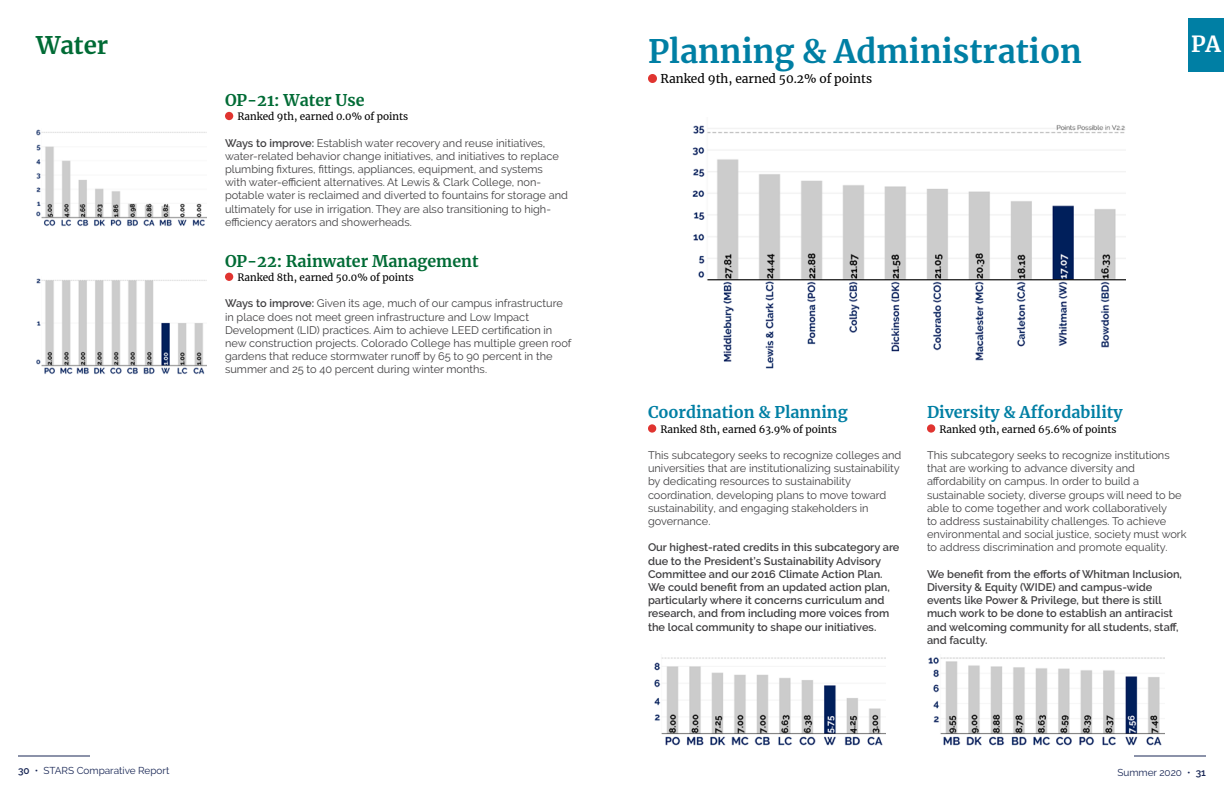
<style>
.page{position:relative;width:1224px;height:792px;background:#fff}
.page>*{position:absolute;margin:0;border:0;box-sizing:border-box;transform-origin:0 0}
.t1{font:700 32px "Merriweather";color:#007fa4}
.t2{font:700 24px "Merriweather";color:#006b35}
.t3{font:700 22px "Merriweather";color:#fff}
.t4{font:700 16px "Merriweather";color:#007fa4}
.t5{font:700 16px "Merriweather";color:#006b35}
.t6{font:12px "Merriweather";color:#000}
.t7{font:11px/13.2px "Raleway";color:#414042}
.t8{font:600 11px/13.2px "Raleway";color:#414042}
.t9{font:10px "Merriweather";color:#000}
.t10{font:10px "Raleway";color:#192755}
.s1{font-weight:600}
</style>
<div class="page">
<div style="left:225px;top:112px;width:8px;height:8px;background:#e03430;border-radius:50%"></div>
<div style="left:225px;top:273px;width:8px;height:8px;background:#e03430;border-radius:50%"></div>
<img style="left:37px;top:129px;width:169px;height:98px">
<img style="left:37px;top:278px;width:169px;height:96px">
<div style="left:648px;top:74px;width:9px;height:9px;background:#e03430;border-radius:50%"></div>
<img style="left:692px;top:125px;width:433px;height:244px">
<img style="left:654px;top:657px;width:231px;height:89px">
<img style="left:928px;top:657px;width:236px;height:89px">
<div style="left:648px;top:424px;width:8px;height:9px;background:#e03430;border-radius:50%"></div>
<div style="left:927px;top:424px;width:8px;height:9px;background:#e03430;border-radius:50%"></div>
<div style="left:1188px;top:18px;width:36px;height:54px;background:#007fa4"></div>
<hr style="left:1134px;top:756px;width:72px;height:1px;background:#192755">
<hr style="left:18px;top:756px;width:72px;height:1px;background:#192755">
<h2 class="t2" style="left:36px;top:29px;width:74px">Water</h2>
<h3 class="t5" style="left:225px;top:89px;width:141px">OP-21: Water Use</h3>
<p class="t9" style="left:238px;top:110px;width:172px">Ranked 9th, earned 0.0% of points</p>
<p class="t7" style="left:225px;top:136px;width:345px"><span class="s1">Ways to improve:</span> Establish water recovery and reuse initiatives, water-related behavior change initiatives, and initiatives to replace plumbing fixtures, fittings, appliances, equipment, and systems<br>with water-efficient alternatives. At Lewis &amp; Clark College, non&shy;potable water is reclaimed and diverted to fountains for storage and ultimately for use in irrigation. They are also transitioning to high&shy;efficiency aerators and showerheads.</p>
<h3 class="t5" style="left:225px;top:250px;width:255px">OP-22: Rainwater Management</h3>
<p class="t9" style="left:238px;top:270px;width:178px">Ranked 8th, earned 50.0% of points</p>
<p class="t7" style="left:225px;top:297px;width:348px"><span class="s1">Ways to improve:</span> Given its age, much of our campus infrastructure in place does not meet green infrastructure and Low Impact Development (LID) practices. Aim to achieve LEED certification in new construction projects. Colorado College has multiple green roof gardens that reduce stormwater runoff by 65 to 90 percent in the summer and 25 to 40 percent during winter months.</p>
<h1 class="t1" style="left:648px;top:29px;width:435px">Planning &amp; Administration</h1>
<p class="t6" style="left:661px;top:70px;width:213px">Ranked 9th, earned 50.2% of points</p>
<h3 class="t3" style="left:1191px;top:29px;width:31px">PA</h3>
<h3 class="t4" style="left:648px;top:401px;width:201px">Coordination &amp; Planning</h3>
<p class="t9" style="left:661px;top:422px;width:178px">Ranked 8th, earned 63.9% of points</p>
<p class="t7" style="left:648px;top:449px;width:255px">This subcategory seeks to recognize colleges and universities that are institutionalizing sustainability by dedicating resources to sustainability coordination, developing plans to move toward sustainability, and engaging stakeholders in governance.</p>
<p class="t8" style="left:648px;top:541px;width:253px">Our highest-rated credits in this subcategory are due to the President’s Sustainability Advisory Committee and our 2016 Climate Action Plan.<br>We could benefit from an updated action plan, particularly where it concerns curriculum and research, and from including more voices from the local community to shape our initiatives.</p>
<h3 class="t4" style="left:927px;top:401px;width:197px">Diversity &amp; Affordability</h3>
<p class="t9" style="left:940px;top:422px;width:179px">Ranked 9th, earned 65.6% of points</p>
<p class="t7" style="left:927px;top:449px;width:261px">This subcategory seeks to recognize institutions that are working to advance diversity and affordability on campus. In order to build a sustainable society, diverse groups will need to be able to come together and work collaboratively<br>to address sustainability challenges. To achieve environmental and social justice, society must work to address discrimination and promote equality.</p>
<p class="t8" style="left:927px;top:567px;width:257px">We benefit from the efforts of Whitman Inclusion, Diversity &amp; Equity (WIDE) and campus-wide events like Power &amp; Privilege, but there is still much work to be done to establish an antiracist and welcoming community for all students, staff, and faculty.</p>
<p class="t10" style="left:18px;top:765px;width:153px"><span class="s1">30</span> • STARS Comparative Report</p>
<p class="t10" style="left:1117px;top:767px;width:90px">Summer 2020 • <span class="s1">31</span></p>
</div>
